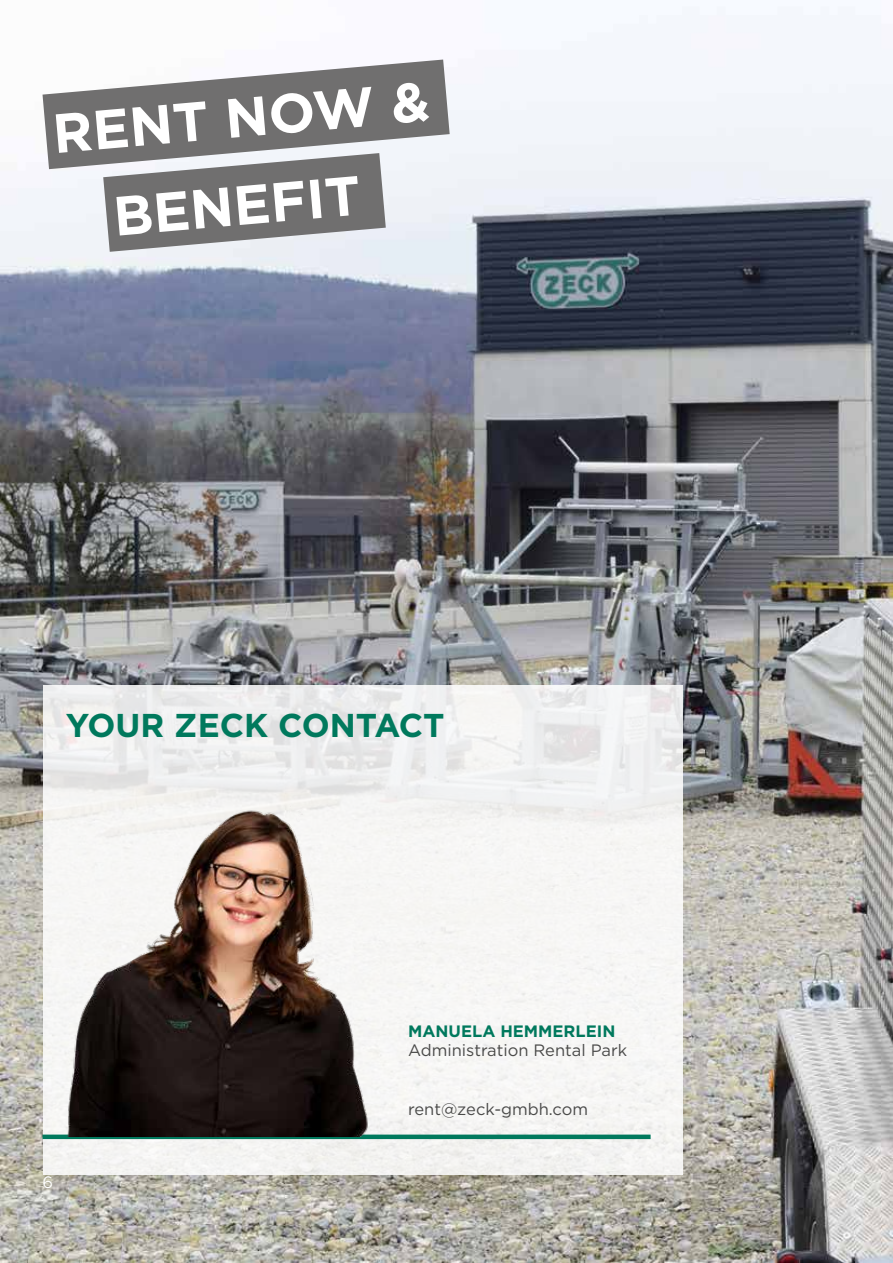
<style>
.page{position:relative;width:893px;height:1263px;background:#fff}
.page>*{position:absolute;margin:0;border:0;box-sizing:border-box;transform-origin:0 0}
.t1{font:700 55.2px "Gotham";color:#fff}
.t2{font:700 33px "Gotham";color:#00795d}
.t3{font:16.5px "Gotham";color:#4a4a49}
.t4{font:700 16.5px "Gotham";color:#00795d}
.t5{font:16.5px "Gotham";color:#fff}
</style>
<div class="page">
<img style="left:0;top:7px;width:893px;height:1256px">
<svg style="left:43px;top:685px;width:639px;height:490px;fill:#f5f4f3"></svg>
<svg style="left:43px;top:60px;width:407px;height:192px"></svg>
<div style="left:43px;top:1134px;width:608px;height:5px;background:#00795d"></div>
<img style="left:66px;top:792px;width:357px;height:345px">
<h1 class="t1" style="left:50px;top:97px;width:380px;rotate:-5deg">RENT NOW &amp;</h1>
<h1 class="t1" style="left:110px;top:180px;width:249px;rotate:-5deg">BENEFIT</h1>
<h2 class="t2" style="left:66px;top:703px;width:380px">YOUR ZECK CONTACT</h2>
<p class="t4" style="left:408px;top:1020px;width:209px">MANUELA HEMMERLEIN</p>
<p class="t3" style="left:408px;top:1040px;width:220px">Administration Rental Park</p>
<p class="t5" style="left:43px;top:1171px;width:12px">6</p>
<p class="t3" style="left:408px;top:1098px;width:181px">rent@zeck-gmbh.com</p>
</div>
